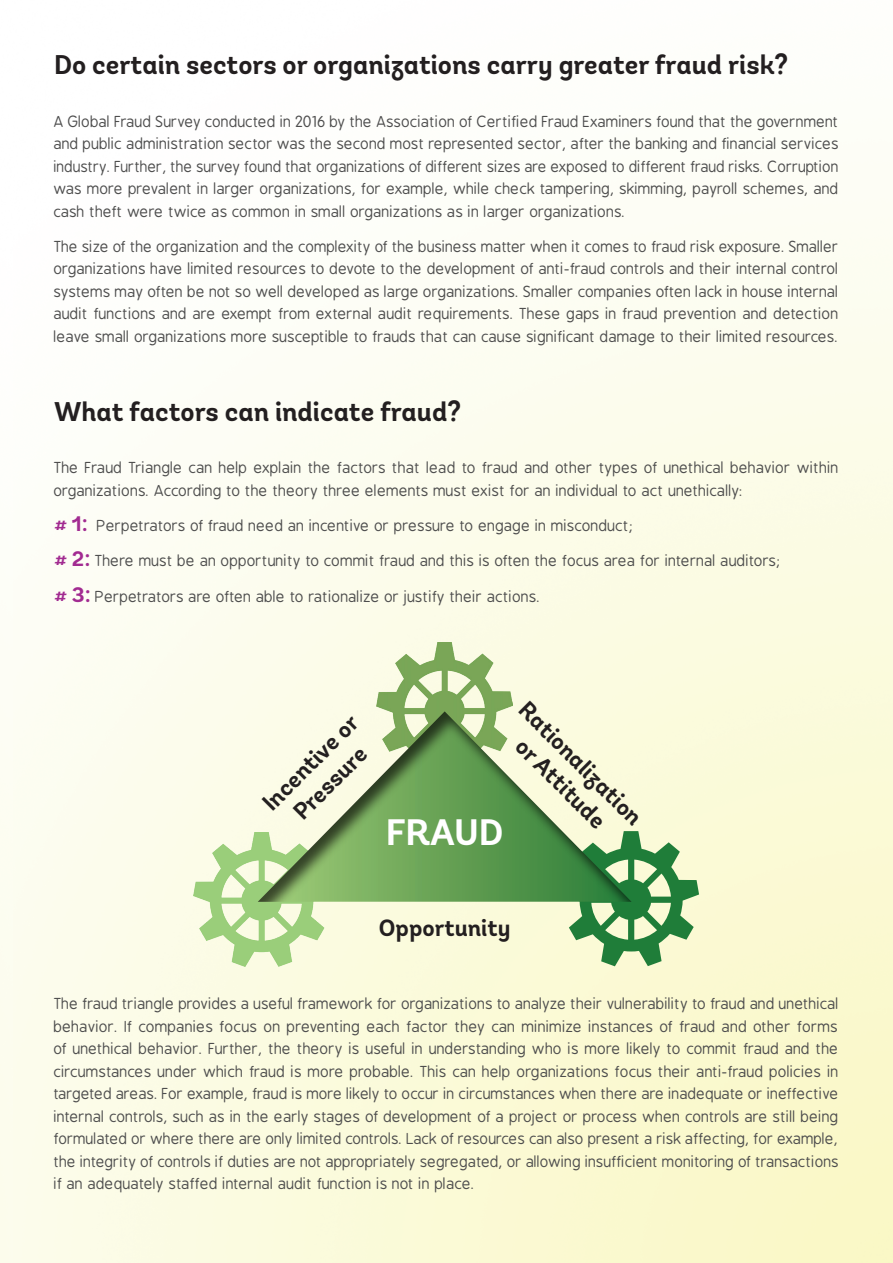
<style>
.page{position:relative;width:893px;height:1263px;background:#fff}
.page>*{position:absolute;margin:0;border:0;box-sizing:border-box;transform-origin:0 0}
.t1{font:700 36.75px "Andes";color:#fff}
.header_1{font:700 27px "Andes";color:#231f20}
.header_1-2{font:700 23.55px "Andes";color:#231f20}
.Body_text{font:15px/22.5px "B Preplay";color:#4d4d4d;text-align:justify}
.s1{font-family:"Andes";font-weight:700;font-size:21px;color:#a22b91}
</style>
<div class="page">
<div style="left:0;top:384px;width:13px;height:879px;background:#fdfdf2"></div>
<img style="left:376px;top:642px;width:137px;height:69px">
<img style="left:193px;top:832px;width:137px;height:135px">
<svg style="left:563px;top:831px;width:136px;height:135px;background:#98c28f"></svg>
<div style="left:256px;top:711px;width:377px;height:193px;background:#231f20;opacity:.75"></div>
<p class="header_1" style="left:54px;top:48px;width:735px">Do certain sectors or organizations carry greater fraud risk?</p>
<p class="Body_text" style="left:54px;top:110px;width:787px">A Global Fraud Survey conducted in 2016 by the Association of Certified Fraud Examiners found that the government and public administration sector was the second most represented sector, after the banking and financial services industry. Further, the survey found that organizations of different sizes are exposed to different fraud risks. Corruption was more prevalent in larger organizations, for example, while check tampering, skimming, payroll schemes, and cash theft were twice as common in small organizations as in larger organizations.</p>
<p class="Body_text" style="left:54px;top:236px;width:786px">The size of the organization and the complexity of the business matter when it comes to fraud risk exposure. Smaller organizations have limited resources to devote to the development of anti-fraud controls and their internal control systems may often be not so well developed as large organizations. Smaller companies often lack in house internal audit functions and are exempt from external audit requirements. These gaps in fraud prevention and detection leave small organizations more susceptible to frauds that can cause significant damage to their limited resources.</p>
<p class="header_1" style="left:54px;top:395px;width:408px">What factors can indicate fraud?</p>
<p class="Body_text" style="left:54px;top:457px;width:786px">The Fraud Triangle can help explain the factors that lead to fraud and other types of unethical behavior within organizations. According to the theory three elements must exist for an individual to act unethically:</p>
<p class="Body_text" style="left:54px;top:515px;width:581px"><span class="s1"># 1:</span> Perpetrators of fraud need an incentive or pressure to engage in misconduct;</p>
<p class="Body_text" style="left:54px;top:550px;width:728px"><span class="s1"># 2:</span> There must be an opportunity to commit fraud and this is often the focus area for internal auditors;</p>
<p class="Body_text" style="left:54px;top:585px;width:488px"><span class="s1"># 3:</span> Perpetrators are often able to rationalize or justify their actions.</p>
<p class="header_1-2" style="left:256px;top:796px;width:126px;rotate:-45deg">Incentive or</p>
<p class="header_1-2" style="left:287px;top:805px;width:95px;rotate:-45deg">Pressure</p>
<h1 class="t1" style="left:386px;top:809px;width:119px">FRAUD</h1>
<p class="header_1-2" style="left:533px;top:695px;width:165px;rotate:45deg">Rationalization</p>
<p class="header_1-2" style="left:530px;top:732px;width:118px;rotate:45deg">or Attitude</p>
<p class="header_1-2" style="left:379px;top:913px;width:133px">Opportunity</p>
<p class="Body_text" style="left:54px;top:993px;width:787px">The fraud triangle provides a useful framework for organizations to analyze their vulnerability to fraud and unethical behavior. If companies focus on preventing each factor they can minimize instances of fraud and other forms of unethical behavior. Further, the theory is useful in understanding who is more likely to commit fraud and the circumstances under which fraud is more probable. This can help organizations focus their anti-fraud policies in targeted areas. For example, fraud is more likely to occur in circumstances when there are inadequate or ineffective internal controls, such as in the early stages of development of a project or process when controls are still being formulated or where there are only limited controls. Lack of resources can also present a risk affecting, for example, the integrity of controls if duties are not appropriately segregated, or allowing insufficient monitoring of transactions if an adequately staffed internal audit function is not in place.</p>
</div>
